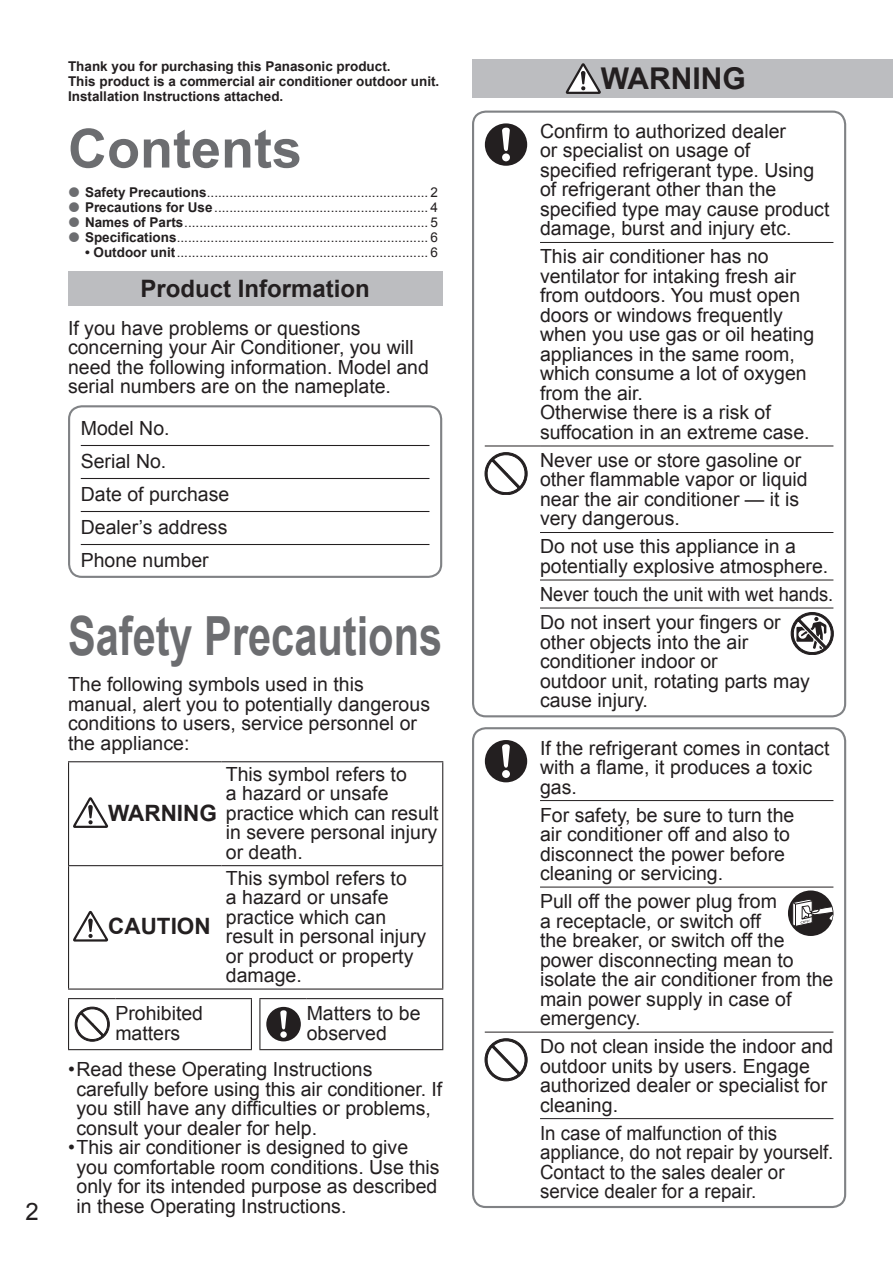
<style>
.page{position:relative;width:893px;height:1263px;background:#fff}
.page>*{position:absolute;margin:0;border:0;box-sizing:border-box;transform-origin:0 0}
.t1{font:700 54px "Arial";color:#6c6d70;scale:.77 1}
.t2{font:700 54px "Arial";color:#6c6d70}
.t3{font:700 30px "Arial";color:#231f20}
.t4{font:700 24px "Arial";color:#231f20}
.t5{font:24px "Arial";color:#231f20}
.t6{font:700 22.5px "Arial";color:#231f20}
.t7{font:19.5px/19.5px "Arial";color:#231f20}
.t8{font:19.5px/19.5px "Arial";color:#231f20;scale:.96 1}
.t9{font:19.5px/28px "Arial";color:#231f20;scale:.94 1}
.t10{font:13.5px/15px "Arial";color:#231f20;text-align:justify}
.t11{font:700 13.5px/15px "Arial";color:#231f20}
.s1{font-weight:700}
</style>
<div class="page">
<div style="left:68px;top:271px;width:374px;height:34px;background:#bcbdc0"></div>
<div style="left:472px;top:111px;width:374px;height:606px;border:2px solid #808285;border-radius:13px"></div>
<div style="left:472px;top:727px;width:374px;height:481px;border:2px solid #808285;border-radius:13px"></div>
<div style="left:68px;top:405px;width:374px;height:173px;border:2px solid #808285;border-radius:13px"></div>
<hr style="left:81px;top:445px;width:348px;height:1px;background:#231f20">
<hr style="left:81px;top:478px;width:348px;height:1px;background:#231f20">
<hr style="left:81px;top:511px;width:348px;height:1px;background:#231f20">
<hr style="left:81px;top:544px;width:348px;height:1px;background:#231f20">
<hr style="left:540px;top:242px;width:293px;height:1px;background:#231f20">
<hr style="left:540px;top:446px;width:293px;height:1px;background:#231f20">
<hr style="left:540px;top:532px;width:293px;height:1px;background:#231f20">
<hr style="left:540px;top:580px;width:293px;height:1px;background:#231f20">
<hr style="left:540px;top:608px;width:293px;height:1px;background:#231f20">
<hr style="left:485px;top:446px;width:55px;height:1px;background:#231f20">
<div style="left:485px;top:123px;width:42px;height:43px;background:#231f20;border-radius:50%"></div>
<svg style="left:502px;top:128px;width:8px;height:23px"></svg>
<div style="left:502px;top:153px;width:8px;height:8px;background:#fff;border-radius:50%"></div>
<div style="left:485px;top:452px;width:42px;height:43px;border:1px solid #231f20;border-radius:50%"></div>
<svg style="left:485px;top:453px;width:43px;height:42px"></svg>
<div style="left:791px;top:612px;width:42px;height:43px;border:1px solid #231f20;border-radius:50%"></div>
<svg style="left:791px;top:613px;width:43px;height:42px"></svg>
<hr style="left:540px;top:800px;width:293px;height:1px;background:#231f20">
<hr style="left:540px;top:887px;width:293px;height:1px;background:#231f20">
<hr style="left:540px;top:1032px;width:293px;height:1px;background:#231f20">
<hr style="left:540px;top:1118px;width:293px;height:1px;background:#231f20">
<hr style="left:485px;top:1032px;width:55px;height:1px;background:#231f20">
<div style="left:485px;top:740px;width:42px;height:42px;background:#231f20;border-radius:50%"></div>
<svg style="left:502px;top:744px;width:8px;height:24px"></svg>
<div style="left:502px;top:770px;width:8px;height:8px;background:#fff;border-radius:50%"></div>
<div style="left:788px;top:890px;width:45px;height:46px;background:#231f20;border-radius:50%"></div>
<svg style="left:791px;top:898px;width:43px;height:30px"></svg>
<div style="left:485px;top:1038px;width:42px;height:43px;border:1px solid #231f20;border-radius:50%"></div>
<svg style="left:485px;top:1039px;width:43px;height:42px"></svg>
<hr style="left:68px;top:761px;width:154px;height:1px;background:#231f20">
<hr style="left:68px;top:762px;width:1px;height:103px;background:#231f20">
<hr style="left:222px;top:761px;width:221px;height:1px;background:#231f20">
<hr style="left:442px;top:762px;width:1px;height:103px;background:#231f20">
<hr style="left:68px;top:865px;width:154px;height:1px;background:#231f20">
<hr style="left:68px;top:866px;width:1px;height:122px;background:#231f20">
<hr style="left:222px;top:865px;width:221px;height:1px;background:#231f20">
<hr style="left:442px;top:866px;width:1px;height:122px;background:#231f20">
<hr style="left:68px;top:988px;width:375px;height:1px;background:#231f20">
<svg style="left:73px;top:797px;width:35px;height:31px"></svg>
<svg style="left:73px;top:911px;width:35px;height:31px"></svg>
<hr style="left:68px;top:998px;width:47px;height:1px;background:#231f20">
<hr style="left:68px;top:999px;width:1px;height:50px;background:#231f20">
<hr style="left:115px;top:998px;width:137px;height:1px;background:#231f20">
<hr style="left:251px;top:999px;width:1px;height:50px;background:#231f20">
<hr style="left:259px;top:998px;width:48px;height:1px;background:#231f20">
<hr style="left:259px;top:999px;width:1px;height:50px;background:#231f20">
<hr style="left:307px;top:998px;width:136px;height:1px;background:#231f20">
<hr style="left:442px;top:999px;width:1px;height:50px;background:#231f20">
<hr style="left:68px;top:1049px;width:184px;height:1px;background:#231f20">
<hr style="left:259px;top:1049px;width:184px;height:1px;background:#231f20">
<svg style="left:75px;top:1007px;width:35px;height:35px"></svg>
<div style="left:266px;top:1007px;width:35px;height:34px;background:#231f20;border-radius:50%"></div>
<svg style="left:280px;top:1010px;width:7px;height:19px"></svg>
<div style="left:280px;top:1031px;width:7px;height:7px;background:#fff;border-radius:50%"></div>
<div style="left:472px;top:60px;width:421px;height:38px;background:#bcbdc0"></div>
<svg style="left:566px;top:63px;width:35px;height:31px"></svg>
<p class="t5" style="left:26px;top:1198px;width:15px">2</p>
<p class="t11" style="left:68px;top:59px;width:373px">Thank you for purchasing this Panasonic product.<br>This product is a commercial air conditioner outdoor unit.<br>Installation Instructions attached.</p>
<h1 class="t2" style="left:68px;top:119px;width:235px">Contents</h1>
<p class="t10" style="left:85px;top:184px;width:355px"><span class="s1">Safety Precautions</span>........................................................... 2<br><span class="s1">Precautions for Use</span> ......................................................... 4<br><span class="s1">Names of Parts</span> ................................................................. 5<br><span class="s1">Specifications</span>................................................................... 6</p>
<p class="t10" style="left:85px;top:244px;width:355px"><span class="s1">• Outdoor unit</span> ................................................................... 6</p>
<p class="t4" style="left:140px;top:275px;width:231px">Product Information</p>
<p class="t7" style="left:68px;top:318px;width:362px">If you have problems or questions concerning your Air Conditioner, you will need the following information. Model and serial numbers are on the nameplate.</p>
<p class="t7" style="left:81px;top:412px;width:150px;line-height:33px">Model No.<br>Serial No.<br>Date of purchase<br>Dealer’s address<br>Phone number</p>
<h1 class="t1" style="left:68px;top:606px;width:487px">Safety Precautions</h1>
<p class="t7" style="left:68px;top:675px;width:364px">The following symbols used in this manual, alert you to potentially dangerous conditions to users, service personnel or the appliance:</p>
<p class="t6" style="left:108px;top:800px;width:110px">WARNING</p>
<p class="t6" style="left:108px;top:914px;width:104px">CAUTION</p>
<p class="t7" style="left:226px;top:764px;width:214px">This symbol refers to<br>a hazard or unsafe practice which can result in severe personal injury or death.</p>
<p class="t7" style="left:226px;top:868px;width:202px">This symbol refers to<br>a hazard or unsafe practice which can result in personal injury or product or property damage.</p>
<p class="t7" style="left:115px;top:1003px;width:89px">Prohibited matters</p>
<p class="t7" style="left:307px;top:1003px;width:115px">Matters to be observed</p>
<p class="t7" style="left:77px;top:1060px;width:367px;text-indent:-9px">• Read these Operating Instructions carefully before using this air conditioner. If you still have any difficulties or problems, consult your dealer for help.</p>
<p class="t7" style="left:77px;top:1138px;width:365px;text-indent:-9px">• This air conditioner is designed to give you comfortable room conditions. Use this only for its intended purpose as described in these Operating Instructions.</p>
<h2 class="t3" style="left:601px;top:62px;width:146px">WARNING</h2>
<p class="t7" style="left:540px;top:121px;width:291px">Confirm to authorized dealer<br>or specialist on usage of specified refrigerant type. Using of refrigerant other than the specified type may cause product damage, burst and injury etc.</p>
<p class="t7" style="left:540px;top:247px;width:276px">This air conditioner has no ventilator for intaking fresh air from outdoors. You must open doors or windows frequently when you use gas or oil heating appliances in the same room, which consume a lot of oxygen from the air.<br>Otherwise there is a risk of suffocation in an extreme case.</p>
<p class="t7" style="left:540px;top:450px;width:269px">Never use or store gasoline or other flammable vapor or liquid near the air conditioner — it is very dangerous.</p>
<p class="t7" style="left:540px;top:537px;width:290px">Do not use this appliance in a potentially explosive atmosphere.</p>
<p class="t9" style="left:540px;top:580px;width:314px">Never touch the unit with wet hands.<br>Do not insert your fingers or</p>
<p class="t7" style="left:540px;top:632px;width:271px">other objects into the air conditioner indoor or<br>outdoor unit, rotating parts may cause injury.</p>
<p class="t7" style="left:540px;top:738px;width:291px">If the refrigerant comes in contact with a flame, it produces a toxic gas.</p>
<p class="t7" style="left:540px;top:805px;width:256px">For safety, be sure to turn the air conditioner off and also to disconnect the power before cleaning or servicing.</p>
<p class="t7" style="left:540px;top:891px;width:295px">Pull off the power plug from<br>a receptacle, or switch off<br>the breaker, or switch off the power disconnecting mean to isolate the air conditioner from the main power supply in case of emergency.</p>
<p class="t7" style="left:540px;top:1036px;width:295px">Do not clean inside the indoor and outdoor units by users. Engage authorized dealer or specialist for cleaning.</p>
<p class="t8" style="left:540px;top:1123px;width:307px">In case of malfunction of this appliance, do not repair by yourself.<br>Contact to the sales dealer or service dealer for a repair.</p>
</div>
